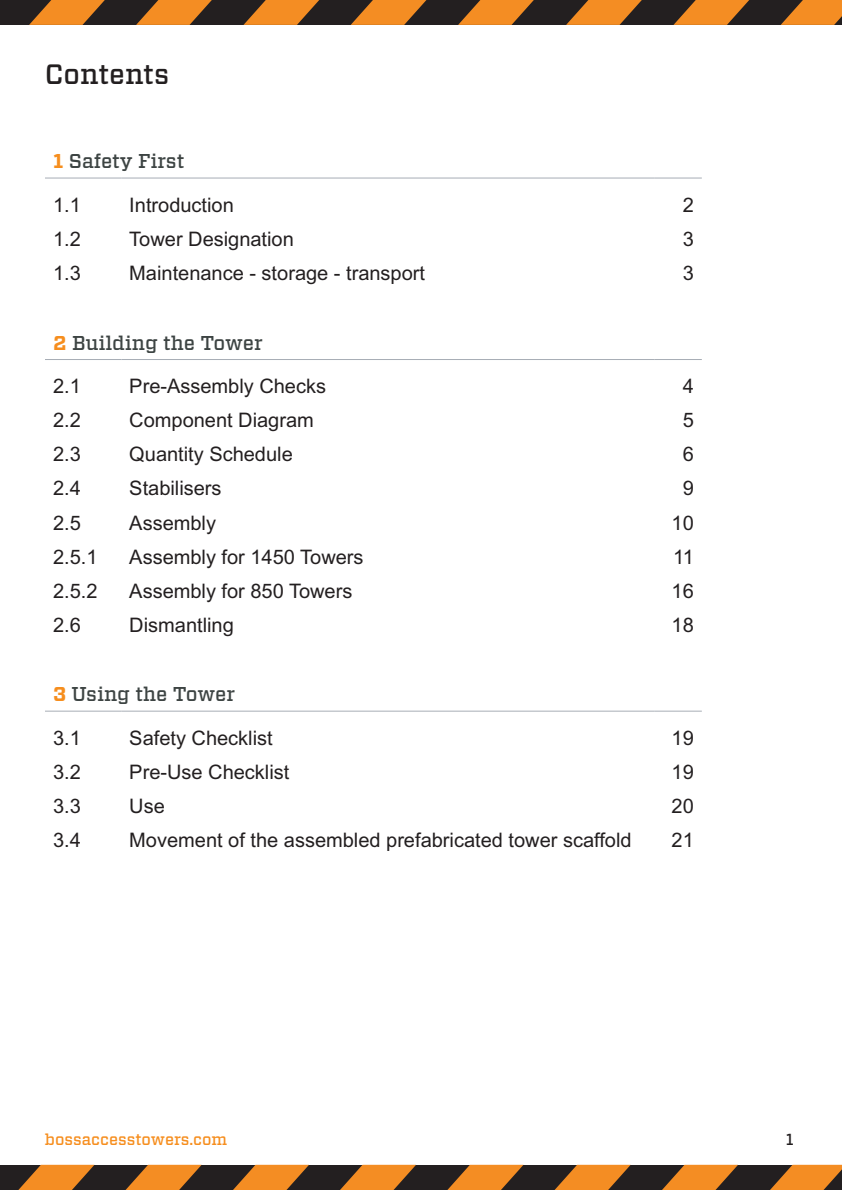
<style>
.page{position:relative;width:842px;height:1190px;background:#fff}
.page>*{position:absolute;margin:0;border:0;box-sizing:border-box;transform-origin:0 0}
.t1{font:500 28px "Vitesse";color:#231f20}
.t2{font:20px "Arial MT Std";color:#231f20}
.t3{font:500 20px "Vitesse";color:#3d4443}
.t4{font:500 16px "Vitesse";color:#f68e1e}
.t5{font:500 16px "Vitesse";color:#231f20}
.s1{font-weight:700;color:#f68e1e}
</style>
<div class="page">
<div style="left:0;top:0;width:842px;height:25px;background:#231f20"></div>
<svg style="left:29px;top:0;width:76px;height:25px"></svg>
<svg style="left:136px;top:0;width:76px;height:25px"></svg>
<svg style="left:243px;top:0;width:76px;height:25px"></svg>
<svg style="left:351px;top:0;width:76px;height:25px"></svg>
<svg style="left:458px;top:0;width:76px;height:25px"></svg>
<svg style="left:566px;top:0;width:76px;height:25px"></svg>
<svg style="left:673px;top:0;width:76px;height:25px"></svg>
<div style="left:0;top:1164px;width:842px;height:26px;background:#231f20"></div>
<svg style="left:110px;top:1164px;width:92px;height:26px"></svg>
<svg style="left:217px;top:1164px;width:92px;height:26px"></svg>
<svg style="left:324px;top:1164px;width:92px;height:26px"></svg>
<svg style="left:432px;top:1164px;width:91px;height:26px"></svg>
<svg style="left:539px;top:1164px;width:91px;height:26px"></svg>
<svg style="left:646px;top:1164px;width:92px;height:26px"></svg>
<hr style="left:45px;top:177px;width:76px;height:1px;background:#a7adb5">
<hr style="left:121px;top:177px;width:533px;height:1px;background:#a7adb5">
<hr style="left:654px;top:177px;width:48px;height:1px;background:#a7adb5">
<hr style="left:45px;top:359px;width:76px;height:1px;background:#a7adb5">
<hr style="left:121px;top:359px;width:533px;height:1px;background:#a7adb5">
<hr style="left:654px;top:359px;width:48px;height:1px;background:#a7adb5">
<hr style="left:45px;top:710px;width:76px;height:1px;background:#a7adb5">
<hr style="left:121px;top:710px;width:533px;height:1px;background:#a7adb5">
<hr style="left:654px;top:710px;width:48px;height:1px;background:#a7adb5">
<svg style="left:0;top:1164px;width:94px;height:26px"></svg>
<svg style="left:781px;top:0;width:61px;height:25px"></svg>
<svg style="left:754px;top:1164px;width:88px;height:26px"></svg>
<p class="t1" style="left:45px;top:56px;width:126px">Contents</p>
<p class="t3" style="left:53px;top:148px;width:133px"><span class="s1">1</span> Safety First</p>
<p class="t2" style="left:53px;top:193px;width:29px">1.1</p>
<p class="t2" style="left:129px;top:193px;width:106px">Introduction</p>
<p class="t2" style="left:682px;top:193px;width:13px">2</p>
<p class="t2" style="left:53px;top:227px;width:29px">1.2</p>
<p class="t2" style="left:129px;top:227px;width:166px">Tower Designation</p>
<p class="t2" style="left:682px;top:227px;width:13px">3</p>
<p class="t2" style="left:53px;top:261px;width:29px">1.3</p>
<p class="t2" style="left:129px;top:261px;width:297px">Maintenance - storage - transport</p>
<p class="t2" style="left:682px;top:261px;width:13px">3</p>
<p class="t3" style="left:53px;top:329px;width:211px"><span class="s1">2</span> Building the Tower</p>
<p class="t2" style="left:53px;top:375px;width:29px">2.1</p>
<p class="t2" style="left:129px;top:375px;width:198px">Pre-Assembly Checks</p>
<p class="t2" style="left:682px;top:375px;width:13px">4</p>
<p class="t2" style="left:53px;top:409px;width:29px">2.2</p>
<p class="t2" style="left:129px;top:409px;width:186px">Component Diagram</p>
<p class="t2" style="left:682px;top:409px;width:13px">5</p>
<p class="t2" style="left:53px;top:443px;width:29px">2.3</p>
<p class="t2" style="left:129px;top:443px;width:165px">Quantity Schedule</p>
<p class="t2" style="left:682px;top:443px;width:13px">6</p>
<p class="t2" style="left:53px;top:477px;width:29px">2.4</p>
<p class="t2" style="left:129px;top:477px;width:94px">Stabilisers</p>
<p class="t2" style="left:682px;top:477px;width:13px">9</p>
<p class="t2" style="left:53px;top:511px;width:29px">2.5</p>
<p class="t2" style="left:129px;top:511px;width:88px">Assembly</p>
<p class="t2" style="left:671px;top:511px;width:24px">10</p>
<p class="t2" style="left:53px;top:545px;width:46px">2.5.1</p>
<p class="t2" style="left:129px;top:545px;width:236px">Assembly for 1450 Towers</p>
<p class="t2" style="left:673px;top:545px;width:22px">11</p>
<p class="t2" style="left:53px;top:579px;width:46px">2.5.2</p>
<p class="t2" style="left:129px;top:579px;width:225px">Assembly for 850 Towers</p>
<p class="t2" style="left:671px;top:579px;width:24px">16</p>
<p class="t2" style="left:53px;top:613px;width:29px">2.6</p>
<p class="t2" style="left:129px;top:613px;width:106px">Dismantling</p>
<p class="t2" style="left:671px;top:613px;width:24px">18</p>
<p class="t3" style="left:53px;top:681px;width:183px"><span class="s1">3</span> Using the Tower</p>
<p class="t2" style="left:53px;top:726px;width:29px">3.1</p>
<p class="t2" style="left:129px;top:726px;width:145px">Safety Checklist</p>
<p class="t2" style="left:671px;top:726px;width:24px">19</p>
<p class="t2" style="left:53px;top:760px;width:29px">3.2</p>
<p class="t2" style="left:129px;top:760px;width:162px">Pre-Use Checklist</p>
<p class="t2" style="left:671px;top:760px;width:24px">19</p>
<p class="t2" style="left:53px;top:794px;width:29px">3.3</p>
<p class="t2" style="left:129px;top:794px;width:37px">Use</p>
<p class="t2" style="left:671px;top:794px;width:24px">20</p>
<p class="t2" style="left:53px;top:828px;width:29px">3.4</p>
<p class="t2" style="left:129px;top:828px;width:504px">Movement of the assembled prefabricated tower scaffold</p>
<p class="t2" style="left:671px;top:828px;width:24px">21</p>
<p class="t4" style="left:45px;top:1129px;width:184px">bossaccesstowers.com</p>
<p class="t5" style="left:786px;top:1129px;width:9px">1</p>
</div>
